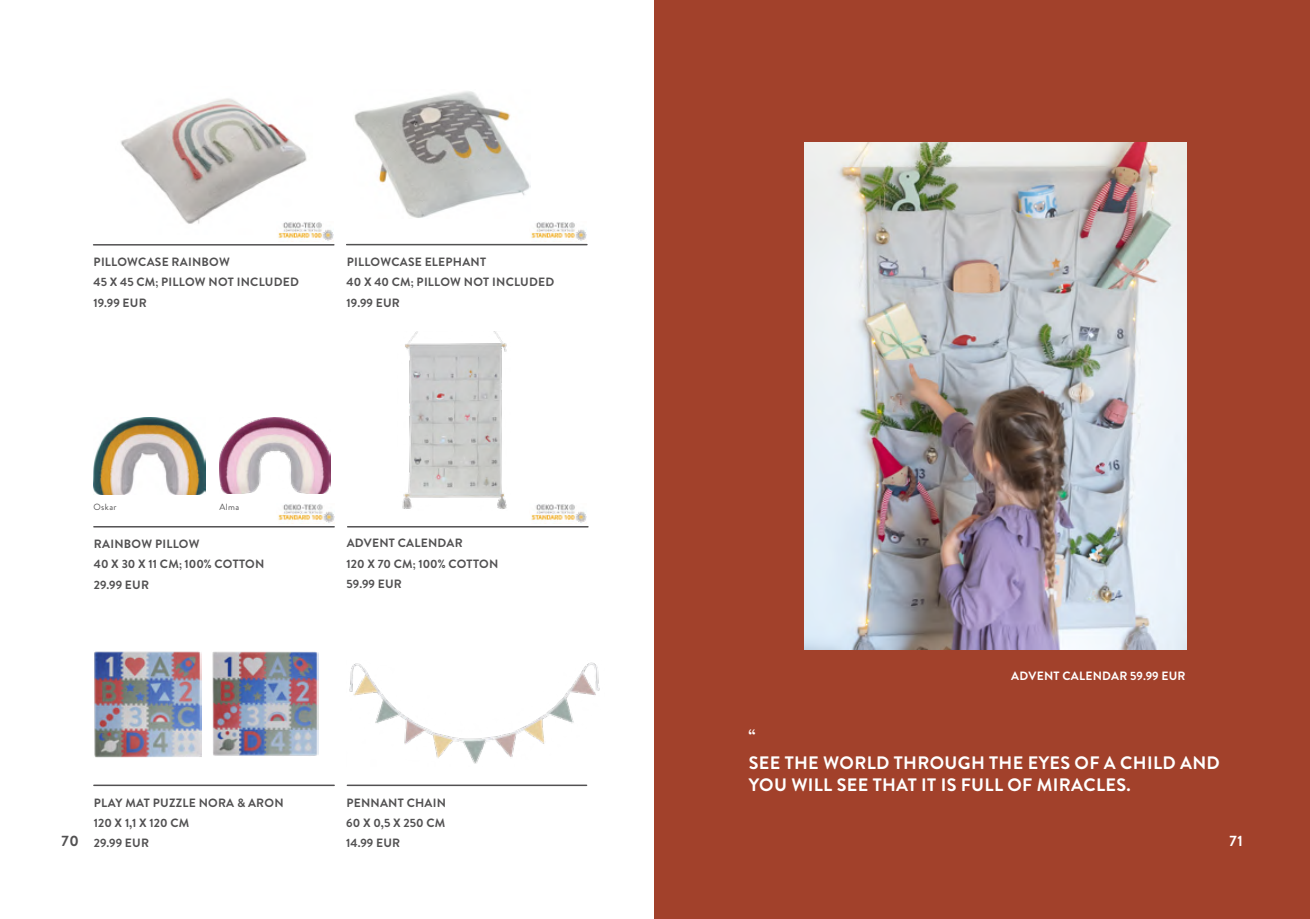
<style>
.page{position:relative;width:1310px;height:919px;background:#fff}
.page>*{position:absolute;margin:0;border:0;box-sizing:border-box;transform-origin:0 0}
.t1{font:700 18px/27.6px "Brandon Grotesque";letter-spacing:.02em;color:#fff}
.t2{font:700 15px "Brandon Grotesque";color:#525152}
.t3{font:700 15px "Brandon Grotesque";color:#fff}
.t4{font:700 12px/20.4px "Brandon Grotesque";letter-spacing:.02em;color:#525152}
.t5{font:700 12px "Brandon Grotesque";letter-spacing:.02em;color:#fff}
.t6{font:9px "Brandon Grotesque";letter-spacing:.05em;color:#525152}
</style>
<div class="page">
<img style="left:120px;top:98px;width:187px;height:126px">
<hr style="left:347px;top:244px;width:240px;height:1px;background:#525152">
<img style="left:354px;top:91px;width:177px;height:127px">
<hr style="left:94px;top:244px;width:240px;height:1px;background:#525152">
<img style="left:276px;top:221px;width:58px;height:21px">
<img style="left:531px;top:222px;width:56px;height:20px">
<hr style="left:94px;top:526px;width:240px;height:1px;background:#525152">
<img style="left:94px;top:417px;width:111px;height:77px">
<img style="left:220px;top:417px;width:110px;height:77px">
<img style="left:278px;top:504px;width:56px;height:20px">
<img style="left:349px;top:662px;width:251px;height:102px">
<hr style="left:94px;top:784px;width:240px;height:2px;background:#525152">
<hr style="left:347px;top:784px;width:239px;height:2px;background:#525152">
<img style="left:94px;top:651px;width:108px;height:106px">
<img style="left:212px;top:651px;width:107px;height:105px">
<hr style="left:348px;top:526px;width:240px;height:1px;background:#525152">
<img style="left:531px;top:504px;width:56px;height:19px">
<img style="left:402px;top:331px;width:105px;height:178px">
<div style="left:655px;top:0;width:655px;height:918px;background:#a2412b"></div>
<img style="left:805px;top:142px;width:381px;height:507px">
<p class="t4" style="left:94px;top:252px;width:207px">PILLOWCASE RAINBOW<br>45 X 45 CM; PILLOW NOT INCLUDED<br>19.99 EUR</p>
<p class="t4" style="left:347px;top:252px;width:209px">PILLOWCASE ELEPHANT<br>40 X 40 CM; PILLOW NOT INCLUDED<br>19.99 EUR</p>
<p class="t6" style="left:93px;top:500px;width:25px">Oskar</p>
<p class="t6" style="left:219px;top:500px;width:21px">Alma</p>
<p class="t4" style="left:94px;top:534px;width:172px">RAINBOW PILLOW<br>40 X 30 X 11 CM; 100% COTTON<br>29.99 EUR</p>
<p class="t4" style="left:346px;top:533px;width:153px">ADVENT CALENDAR<br>120 X 70 CM; 100% COTTON<br>59.99 EUR</p>
<p class="t2" style="left:61px;top:830px;width:19px">70</p>
<p class="t4" style="left:94px;top:792px;width:191px">PLAY MAT PUZZLE NORA &amp; ARON<br>120 X 1,1 X 120 CM<br>29.99 EUR</p>
<p class="t4" style="left:346px;top:792px;width:101px;text-align:justify">PENNANT CHAIN 60 X 0,5 X 250 CM 14.99 EUR</p>
<p class="t5" style="left:1011px;top:667px;width:176px">ADVENT CALENDAR 59.99 EUR</p>
<h1 class="t1" style="left:748px;top:721px;width:473px">“<br>SEE THE WORLD THROUGH THE EYES OF A CHILD AND</h1>
<h1 class="t1" style="left:748px;top:771px;width:383px">YOU WILL SEE THAT IT IS FULL OF MIRACLES.</h1>
<p class="t3" style="left:1229px;top:830px;width:15px">71</p>
</div>
